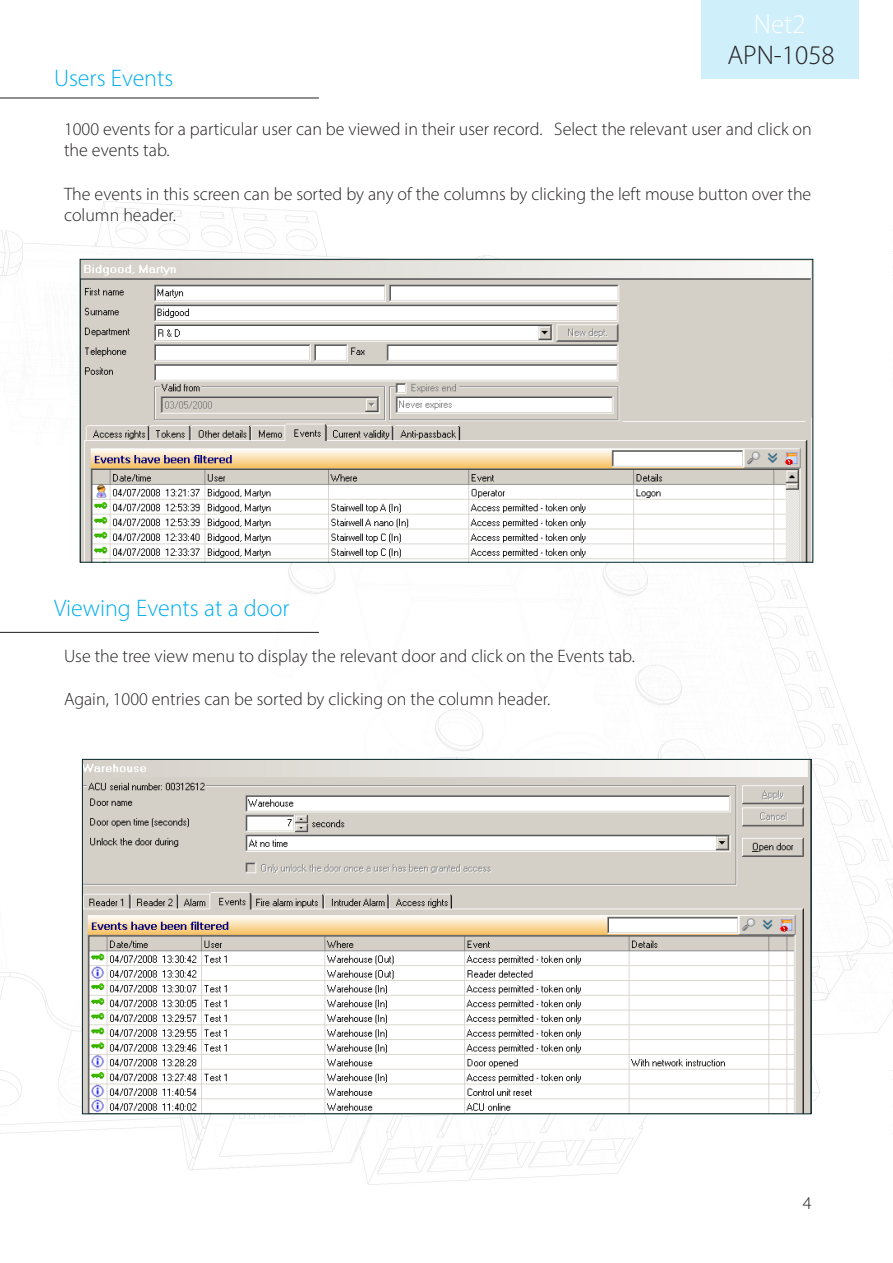
<style>
.page{position:relative;width:893px;height:1263px;background:#fff}
.page>*{position:absolute;margin:0;border:0;box-sizing:border-box;transform-origin:0 0}
.t1{font:300 27px "Myriad Pro";color:#231f20}
.t2{font:300 27px "Myriad Pro";color:#fff}
.Section_title{font:300 24px "Myriad Pro";color:#00aeef}
.Text{font:300 18px/21.6px "Myriad Pro";color:#231f20}
</style>
<div class="page">
<img style="left:0;top:201px;width:893px;height:984px">
<div style="left:702px;top:0;width:157px;height:79px;background:#cfeffb"></div>
<img style="left:82px;top:261px;width:729px;height:300px">
<img style="left:84px;top:761px;width:725px;height:351px">
<hr style="left:0;top:98px;width:319px;height:1px;background:#231f20">
<hr style="left:0;top:632px;width:319px;height:1px;background:#231f20">
<h1 class="t2" style="left:754px;top:8px;width:53px">Net2</h1>
<h1 class="t1" style="left:727px;top:39px;width:109px">APN-1058</h1>
<p class="Section_title" style="left:54px;top:63px;width:121px">Users Events</p>
<p class="Text" style="left:64px;top:118px;width:749px">1000 events for a particular user can be viewed in their user record. Select the relevant user and click on the events tab.</p>
<p class="Text" style="left:64px;top:183px;width:749px">The events in this screen can be sorted by any of the columns by clicking the left mouse button over the column header.</p>
<p class="Section_title" style="left:54px;top:594px;width:237px">Viewing Events at a door</p>
<p class="Text" style="left:64px;top:645px;width:572px">Use the tree view menu to display the relevant door and click on the Events tab.</p>
<p class="Text" style="left:64px;top:688px;width:488px">Again, 1000 entries can be sorted by clicking on the column header.</p>
<p class="Text" style="left:803px;top:1192px;width:10px">4</p>
</div>
